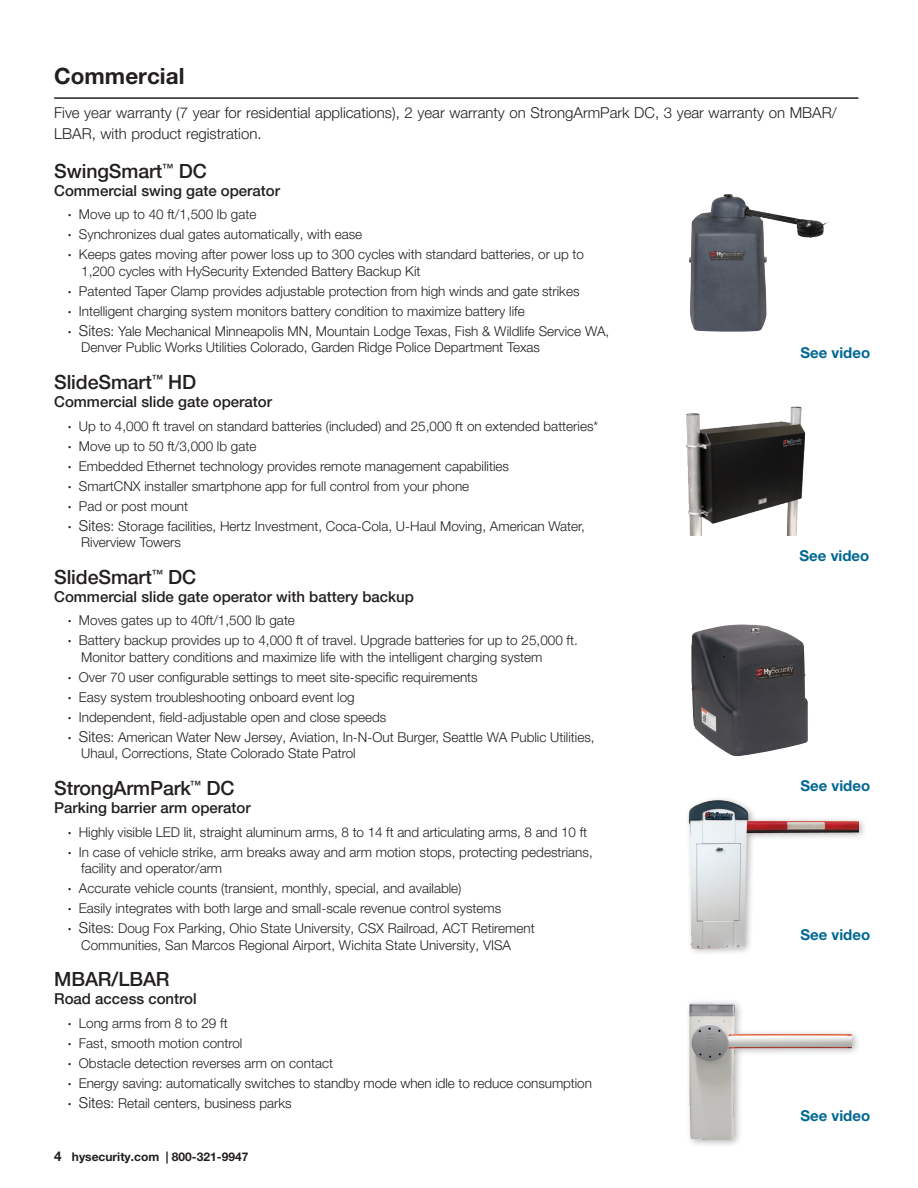
<style>
.page{position:relative;width:918px;height:1188px;background:#fff}
.page>*{position:absolute;margin:0;border:0;box-sizing:border-box;transform-origin:0 0}
.t1{font:700 22.5px "Helvetica Neue LT Pro";color:#231f20}
.t2{font:500 19.5px "Helvetica Neue LT Pro";letter-spacing:-.005em;color:#231f20}
.t3{font:500 15px "Helvetica Neue LT Pro";color:#231f20}
.t4{font:300 15px/21px "Helvetica Neue LT Pro";color:#231f20}
.t5{font:700 15px "Helvetica Neue LT Pro";color:#006893}
.t6{font:300 13.5px/20px "Helvetica Neue LT Pro";color:#231f20}
.t7{font:700 12px "Helvetica Neue LT Pro";color:#231f20}
.s1{font-weight:700}
.s2{font-size:15px}
.s3{font-size:13.5px}
</style>
<div class="page">
<div style="left:685px;top:795px;width:182px;height:161px;background:#231f20;opacity:.35"></div>
<img style="left:685px;top:795px;width:173px;height:160px">
<img style="left:686px;top:406px;width:120px;height:130px">
<div style="left:685px;top:999px;width:176px;height:150px;background:#231f20;opacity:.35"></div>
<img style="left:685px;top:999px;width:166px;height:144px">
<img style="left:691px;top:624px;width:117px;height:133px">
<hr style="left:54px;top:97px;width:804px;height:2px;background:#231f20">
<img style="left:689px;top:194px;width:139px;height:138px">
<h1 class="t1" style="left:54px;top:62px;width:132px">Commercial</h1>
<p class="t4" style="left:54px;top:102px;width:784px">Five year warranty (7 year for residential applications), 2 year warranty on StrongArmPark DC, 3 year warranty on MBAR/<br>LBAR, with product registration.</p>
<h2 class="t2" style="left:54px;top:160px;width:154px">SwingSmart<sup>™</sup> DC</h2>
<p class="t3" style="left:54px;top:182px;width:227px">Commercial swing gate operator</p>
<p class="t6" style="left:68px;top:204px;width:518px"><span class="s1">·</span> Move up to 40 ft/1,500 lb gate<br><span class="s1">·</span> Synchronizes dual gates automatically, with ease<br><span class="s1">·</span> Keeps gates moving after power loss up to 300 cycles with standard batteries, or up to</p>
<p class="t6" style="left:68px;top:261px;width:543px;text-indent:14px">1,200 cycles with HySecurity Extended Battery Backup Kit<br><span class="s1">·</span> Patented Taper Clamp provides adjustable protection from high winds and gate strikes<br><span class="s1">·</span> Intelligent charging system monitors battery condition to maximize battery life<br><span class="s1">·</span> <span class="s2">Sites</span>: Yale Mechanical Minneapolis MN, Mountain Lodge Texas, Fish &amp; Wildlife Service WA,</p>
<p class="t6" style="left:81px;top:337px;width:460px">Denver Public Works Utilities Colorado, Garden Ridge Police Department Texas</p>
<h2 class="t2" style="left:54px;top:371px;width:144px">SlideSmart<sup>™</sup> HD</h2>
<p class="t3" style="left:54px;top:393px;width:219px">Commercial slide gate operator</p>
<p class="t6" style="left:68px;top:416px;width:532px"><span class="s1">·</span> Up to 4,000 ft travel on standard batteries (included) and 25,000 ft on extended batteries* <span class="s1">·</span> Move up to 50 ft/3,000 lb gate<br><span class="s1">·</span> Embedded Ethernet technology provides remote management capabilities<br><span class="s1">·</span> SmartCNX installer smartphone app for full control from your phone<br><span class="s1">·</span> Pad or post mount<br><span class="s1">·</span> <span class="s2">Sites</span>: Storage facilities, Hertz Investment, Coca-Cola, U-Haul Moving, American Water,</p>
<p class="t6" style="left:81px;top:532px;width:101px">Riverview Towers</p>
<h2 class="t2" style="left:54px;top:565px;width:144px">SlideSmart<sup>™</sup> DC</h2>
<p class="t3" style="left:54px;top:588px;width:361px">Commercial slide gate operator with battery backup</p>
<p class="t6" style="left:68px;top:610px;width:512px"><span class="s1">·</span> Moves gates up to 40ft/1,500 lb gate<br><span class="s1">·</span> Battery backup provides up to 4,000 ft of travel. Upgrade batteries for up to 25,000 ft.</p>
<p class="t6" style="left:68px;top:647px;width:529px;text-indent:14px">Monitor battery conditions and maximize life with the intelligent charging system<br><span class="s1">·</span> Over 70 user configurable settings to meet site-specific requirements<br><span class="s1">·</span> Easy system troubleshooting onboard event log<br><span class="s1">·</span> Independent, field-adjustable open and close speeds<br><span class="s1">·</span> <span class="s2">Sites</span>: American Water New Jersey, Aviation, In-N-Out Burger, Seattle WA Public Utilities,</p>
<p class="t6" style="left:81px;top:743px;width:276px">Uhaul, Corrections, State Colorado State Patrol</p>
<h2 class="t2" style="left:54px;top:777px;width:182px">StrongArmPark<sup>™</sup> DC</h2>
<p class="t3" style="left:54px;top:799px;width:198px">Parking barrier arm operator</p>
<p class="t6" style="left:68px;top:821px;width:527px"><span class="s1">·</span> Highly visible LED lit, straight aluminum arms, 8 to 14 ft and articulating arms, 8 and 10 ft <span class="s1">·</span> In case of vehicle strike, arm breaks away and arm motion stops, protecting pedestrians,</p>
<p class="t6" style="left:68px;top:858px;width:469px;text-indent:14px">facility and operator/arm<br><span class="s1">·</span> Accurate vehicle counts (transient, monthly, special, and available)<br><span class="s1">·</span> Easily integrates with both large and small-scale revenue control systems<br><span class="s1">·</span> <span class="s2">Sites</span>: Doug Fox Parking, Ohio State University, CSX Railroad, ACT Retirement</p>
<p class="t6" style="left:81px;top:934px;width:431px">Communities, San Marcos Regional Airport, Wichita State University, VISA</p>
<h2 class="t2" style="left:54px;top:968px;width:117px">MBAR/LBAR</h2>
<p class="t3" style="left:54px;top:990px;width:144px">Road access control</p>
<p class="t6" style="left:68px;top:1013px;width:526px"><span class="s1">·</span> Long arms from 8 to 29 ft<br><span class="s1">·</span> Fast, smooth motion control<br><span class="s1">·</span> Obstacle detection reverses arm on contact<br><span class="s1">·</span> Energy saving: automatically switches to standby mode when idle to reduce consumption <span class="s1">·</span> <span class="s2">Sites</span>: Retail centers, business parks</p>
<p class="t5" style="left:800px;top:343px;width:71px">See video</p>
<p class="t5" style="left:800px;top:546px;width:71px">See video</p>
<p class="t5" style="left:800px;top:777px;width:71px">See video</p>
<p class="t5" style="left:800px;top:925px;width:71px">See video</p>
<p class="t5" style="left:800px;top:1107px;width:71px">See video</p>
<p class="t7" style="left:54px;top:1149px;width:196px"><span class="s3">4</span> hysecurity.com | 800-321-9947</p>
</div>
